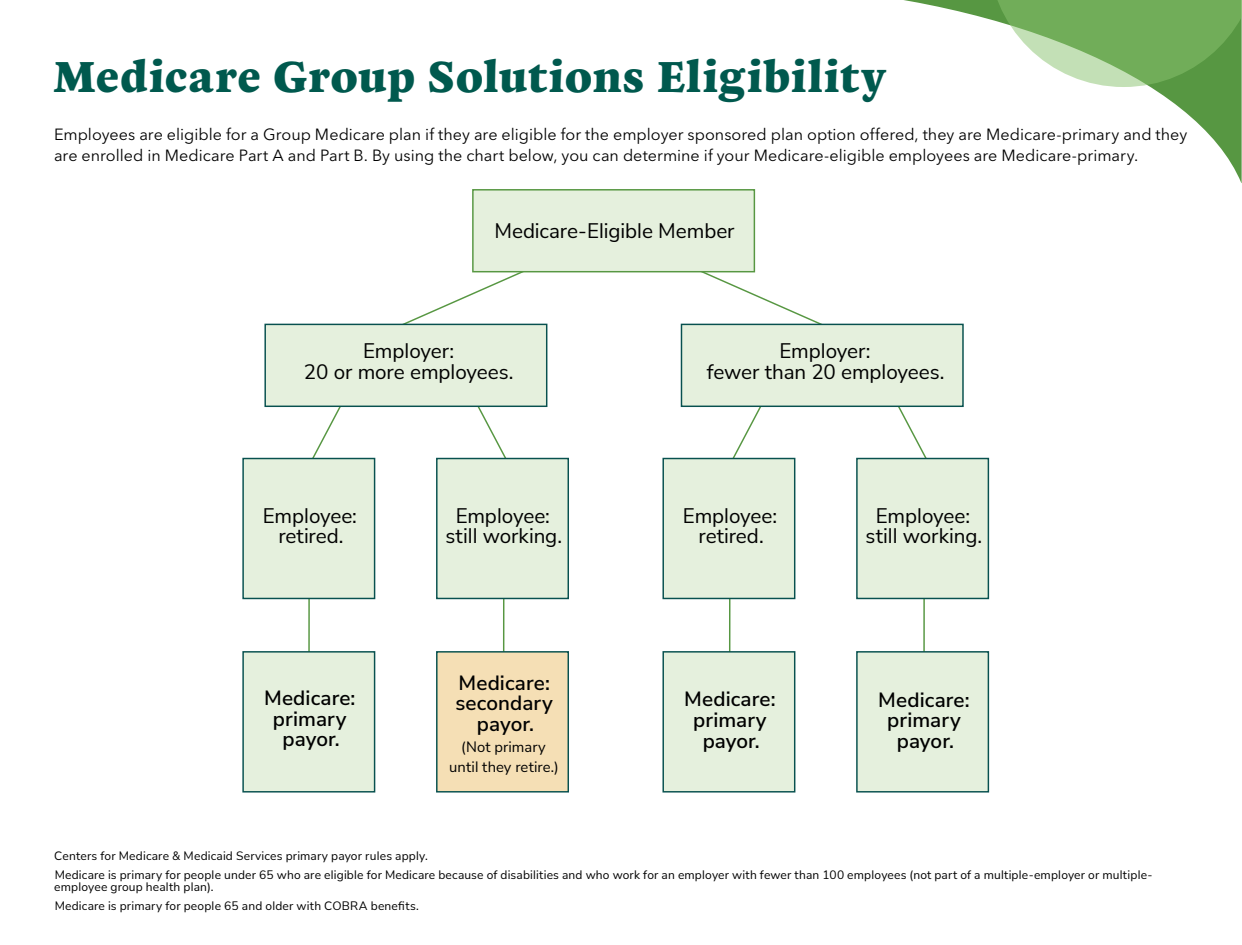
<style>
.page{position:relative;width:1242px;height:945px;background:#fff}
.page>*{position:absolute;margin:0;border:0;box-sizing:border-box;transform-origin:0 0}
.t1{font:700 45px "Zenon";letter-spacing:.01em;color:#00594e}
.t2{font:20.55px/20.5px "Nunito Sans";letter-spacing:-.005em;color:#000;text-align:center}
.t3{font:600 20.55px/20.5px "Nunito Sans";letter-spacing:.005em;color:#000;text-align:center}
.t4{font:16.2px/21px "Avenir Next LT Pro";color:#000}
.t5{font:14.7px/20.5px "Nunito Sans";letter-spacing:.005em;color:#000;text-align:center}
.t6{font:12px/18.8px "Nunito Sans";letter-spacing:.015em;color:#000}
</style>
<div class="page">
<svg style="left:309px;top:407px;width:35px;height:51px"></svg>
<hr style="left:503px;top:596px;width:1px;height:62px;background:#579742">
<hr style="left:308px;top:596px;width:2px;height:62px;background:#579742">
<svg style="left:475px;top:407px;width:35px;height:51px"></svg>
<svg style="left:729px;top:407px;width:35px;height:51px"></svg>
<hr style="left:729px;top:596px;width:1px;height:62px;background:#579742">
<hr style="left:923px;top:596px;width:2px;height:62px;background:#579742">
<svg style="left:895px;top:407px;width:35px;height:51px"></svg>
<svg style="left:687px;top:264px;width:146px;height:60px"></svg>
<svg style="left:392px;top:272px;width:145px;height:52px"></svg>
<div style="left:472px;top:189px;width:283px;height:83px;background:#e5f0dd;border:1px solid #579742"></div>
<div style="left:264px;top:324px;width:283px;height:83px;background:#e5f0dd;border:1px solid #08514f"></div>
<div style="left:242px;top:458px;width:133px;height:141px;background:#e5f0dd;border:1px solid #08514f"></div>
<div style="left:662px;top:458px;width:133px;height:141px;background:#e5f0dd;border:1px solid #08514f"></div>
<div style="left:242px;top:651px;width:133px;height:142px;background:#e5f0dd;border:1px solid #08514f"></div>
<div style="left:662px;top:651px;width:133px;height:142px;background:#e5f0dd;border:1px solid #08514f"></div>
<div style="left:436px;top:458px;width:133px;height:141px;background:#e5f0dd;border:1px solid #08514f"></div>
<div style="left:856px;top:458px;width:133px;height:141px;background:#e5f0dd;border:1px solid #08514f"></div>
<div style="left:436px;top:651px;width:133px;height:142px;background:#f5dfb5;border:1px solid #08514f"></div>
<div style="left:856px;top:651px;width:133px;height:142px;background:#e5f0dd;border:1px solid #08514f"></div>
<div style="left:681px;top:324px;width:283px;height:83px;background:#e5f0dd;border:1px solid #08514f"></div>
<svg style="left:904px;top:0;width:338px;height:183px"></svg>
<svg style="left:988px;top:0;width:254px;height:87px"></svg>
<h1 class="t1" style="left:53px;top:43px;width:835px">Medicare Group Solutions Eligibility</h1>
<p class="t4" style="left:54px;top:124px;width:1135px">Employees are eligible for a Group Medicare plan if they are eligible for the employer sponsored plan option offered, they are Medicare-primary and they are enrolled in Medicare Part A and Part B. By using the chart below, you can determine if your Medicare-eligible employees are Medicare-primary.</p>
<h2 class="t2" style="left:495px;top:220px;width:242px">Medicare-Eligible Member</h2>
<h2 class="t2" style="left:304px;top:340px;width:211px">Employer:<br>20 or more employees.</h2>
<h2 class="t2" style="left:707px;top:340px;width:239px">Employer:<br>fewer than 20 employees.</h2>
<h2 class="t2" style="left:263px;top:504px;width:96px">Employee: retired.</h2>
<h2 class="t2" style="left:683px;top:504px;width:96px">Employee: retired.</h2>
<h2 class="t2" style="left:445px;top:504px;width:118px">Employee: still working.</h2>
<h2 class="t2" style="left:866px;top:504px;width:118px">Employee: still working.</h2>
<h2 class="t3" style="left:455px;top:671px;width:99px">Medicare: secondary payor.</h2>
<p class="t5" style="left:449px;top:736px;width:111px">(Not primary until they retire.)</p>
<h2 class="t3" style="left:264px;top:687px;width:93px">Medicare: primary payor.</h2>
<h2 class="t3" style="left:684px;top:688px;width:93px">Medicare: primary payor.</h2>
<h2 class="t3" style="left:878px;top:688px;width:93px">Medicare: primary payor.</h2>
<p class="t6" style="left:54px;top:846px;width:1100px">Centers for Medicare &amp; Medicaid Services primary payor rules apply.<br>Medicare is primary for people under 65 who are eligible for Medicare because of disabilities and who work for an employer with fewer than 100 employees (not part of a multiple-employer or multiple-</p>
<p class="t6" style="left:54px;top:877px;width:366px">employee group health plan).<br>Medicare is primary for people 65 and older with COBRA benefits.</p>
</div>
